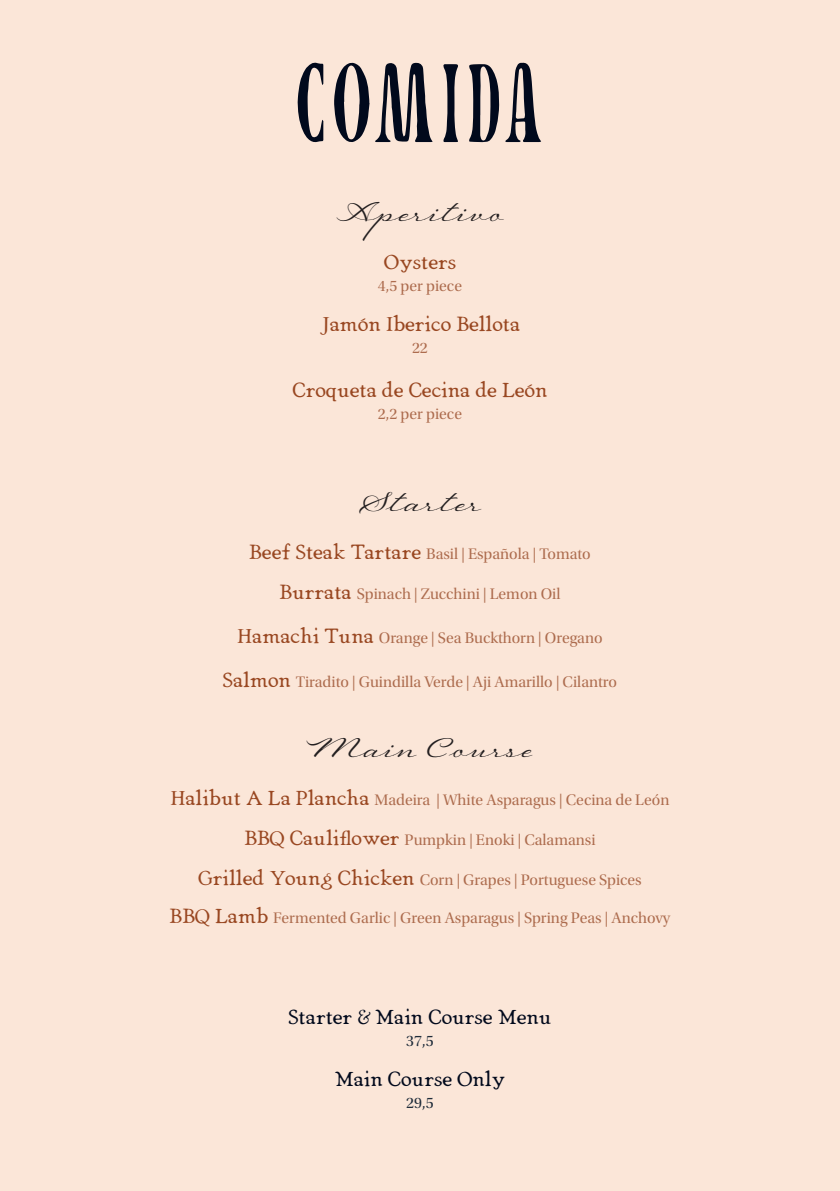
<style>
.page{position:relative;width:840px;height:1191px;background:#fff}
.page>*{position:absolute;margin:0;border:0;box-sizing:border-box;transform-origin:0 0}
.t1{font:100px "Tay Yamas";letter-spacing:.01em;color:#01091c}
.GERECHT_TITLE{font:39.6px "Regina";color:#231f20}
.GERECHT_TITLE-2{font:20px "Grand Baron";color:#994721}
.GERECHT_TITLE-3{font:20px "Grand Baron";color:#01091c}
.GERECHT_TITLE-4{font:16px "Utopia Std Subh";color:#ad6c4e}
.GERECHT_TITLE-5{font:16px "Utopia Std Subh";color:#1f2c3a}
.s1{font-family:"Grand Baron";font-size:20px;color:#994721}
</style>
<div class="page">
<div style="left:0;top:0;width:839px;height:1191px;background:#fbe6d8"></div>
<p class="t1" style="left:294px;top:63px;width:253px">COMIDA</p>
<p class="GERECHT_TITLE" style="left:336px;top:184px;width:168px">Aperitivo</p>
<p class="GERECHT_TITLE-2" style="left:383px;top:246px;width:74px">Oysters</p>
<p class="GERECHT_TITLE-4" style="left:378px;top:277px;width:85px">4,5 per piece</p>
<p class="GERECHT_TITLE-2" style="left:319px;top:308px;width:202px">Jamón Iberico Bellota</p>
<p class="GERECHT_TITLE-4" style="left:412px;top:339px;width:17px">22</p>
<p class="GERECHT_TITLE-2" style="left:292px;top:374px;width:256px">Croqueta de Cecina de León</p>
<p class="GERECHT_TITLE-4" style="left:378px;top:405px;width:85px">2,2 per piece</p>
<p class="GERECHT_TITLE" style="left:359px;top:474px;width:124px">Starter</p>
<p class="GERECHT_TITLE-4" style="left:249px;top:545px;width:343px"><span class="s1">Beef Steak Tartare</span> Basil | Española | Tomato</p>
<p class="GERECHT_TITLE-4" style="left:279px;top:585px;width:282px"><span class="s1">Burrata</span> Spinach | Zucchini | Lemon Oil</p>
<p class="GERECHT_TITLE-4" style="left:237px;top:629px;width:366px"><span class="s1">Hamachi Tuna</span> Orange | Sea Buckthorn | Oregano</p>
<p class="GERECHT_TITLE-4" style="left:223px;top:673px;width:395px"><span class="s1">Salmon</span> Tiradito | Guindilla Verde | Aji Amarillo | Cilantro</p>
<p class="GERECHT_TITLE" style="left:308px;top:720px;width:225px">Main Course</p>
<p class="GERECHT_TITLE-4" style="left:170px;top:791px;width:500px"><span class="s1">Halibut A La Plancha</span> Madeira | White Asparagus | Cecina de León</p>
<p class="GERECHT_TITLE-4" style="left:244px;top:831px;width:352px"><span class="s1">BBQ Cauliflower</span> Pumpkin | Enoki | Calamansi</p>
<p class="GERECHT_TITLE-4" style="left:198px;top:871px;width:445px"><span class="s1">Grilled Young Chicken</span> Corn | Grapes | Portuguese Spices</p>
<p class="GERECHT_TITLE-4" style="left:169px;top:909px;width:502px"><span class="s1">BBQ Lamb</span> Fermented Garlic | Green Asparagus | Spring Peas | Anchovy</p>
<p class="GERECHT_TITLE-3" style="left:288px;top:1001px;width:264px">Starter &amp; Main Course Menu</p>
<p class="GERECHT_TITLE-5" style="left:406px;top:1032px;width:29px">37,5</p>
<p class="GERECHT_TITLE-3" style="left:334px;top:1063px;width:172px">Main Course Only</p>
<p class="GERECHT_TITLE-5" style="left:406px;top:1094px;width:29px">29,5</p>
</div>
